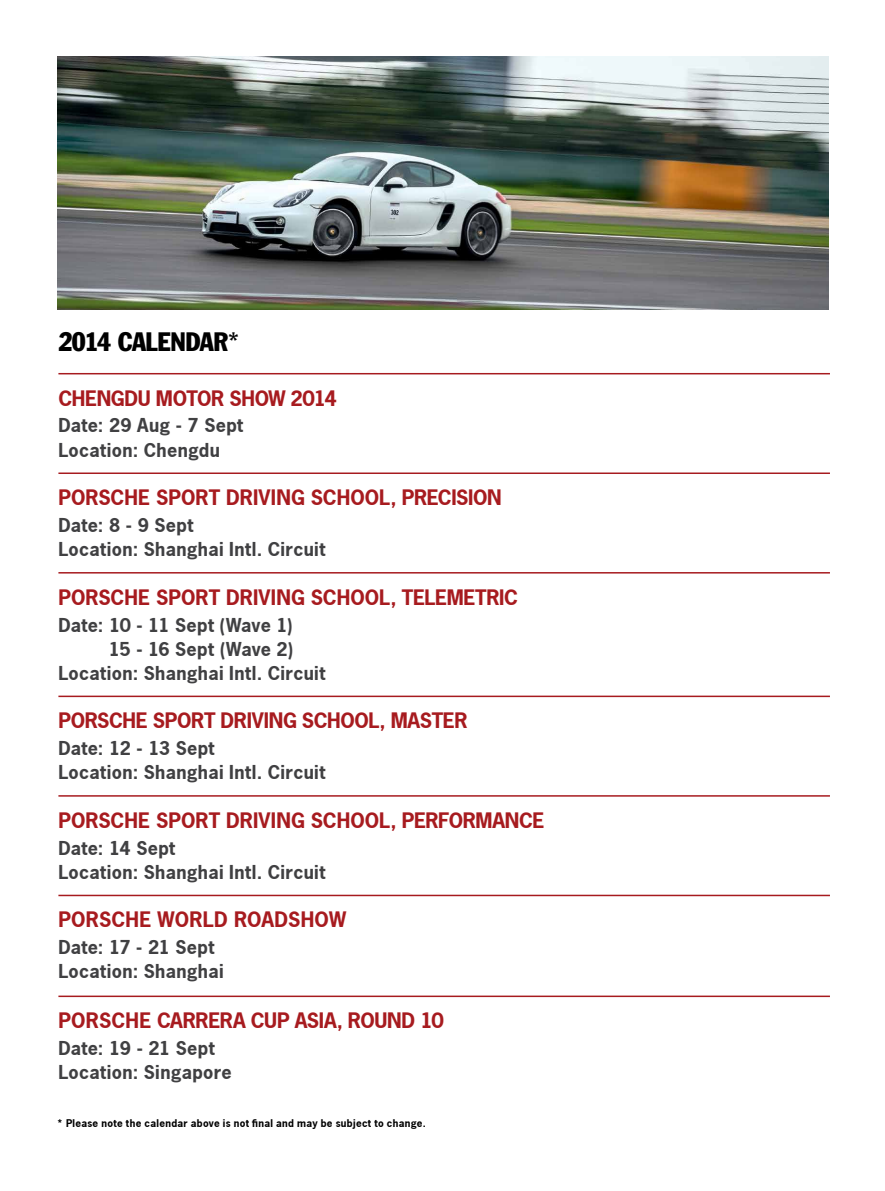
<style>
.page{position:relative;width:885px;height:1191px;background:#fff}
.page>*{position:absolute;margin:0;border:0;box-sizing:border-box;transform-origin:0 0}
.t1{font:condensed 26px "Porsche Franklin Gothic";letter-spacing:-.02em;color:#000}
.t2{font:700 20px "Porsche News Gothic";letter-spacing:-.005em;color:#a71b1f}
.t3{font:700 18px/24px "Porsche News Gothic";letter-spacing:.02em;color:#404042}
.t4{font:700 10px "Porsche News Gothic";letter-spacing:.03em;color:#000}
</style>
<div class="page">
<hr style="left:58px;top:373px;width:771px;height:1px;background:#a71b1f">
<hr style="left:58px;top:472px;width:771px;height:2px;background:#a71b1f">
<hr style="left:58px;top:572px;width:771px;height:1px;background:#a71b1f">
<hr style="left:58px;top:695px;width:771px;height:2px;background:#a71b1f">
<hr style="left:58px;top:795px;width:771px;height:1px;background:#a71b1f">
<hr style="left:58px;top:894px;width:771px;height:2px;background:#a71b1f">
<hr style="left:58px;top:995px;width:771px;height:2px;background:#a71b1f">
<img style="left:57px;top:57px;width:771px;height:253px">
<h1 class="t1" style="left:58px;top:326px;width:182px">2014 CALENDAR*</h1>
<p class="t2" style="left:58px;top:385px;width:128px">Chengdu Motor</p>
<p class="t2" style="left:229px;top:385px;width:109px">Show 2014</p>
<p class="t3" style="left:58px;top:413px;width:186px">Date: 29 Aug - 7 Sept<br>Location: Chengdu</p>
<p class="t2" style="left:58px;top:484px;width:27px">Porsc</p>
<p class="t2" style="left:124px;top:484px;width:58px">he Sport</p>
<p class="t2" style="left:226px;top:484px;width:139px">Driving School</p>
<p class="t2" style="left:390px;top:484px;width:35px">, Precisio</p>
<p class="t2" style="left:487px;top:484px;width:16px">n</p>
<p class="t3" style="left:58px;top:513px;width:268px">Date: 8 - 9 Sept<br>Location: Shanghai Intl. Circuit</p>
<p class="t2" style="left:58px;top:584px;width:27px">Porsc</p>
<p class="t2" style="left:124px;top:584px;width:58px">he Sport</p>
<p class="t2" style="left:226px;top:584px;width:139px">Driving School</p>
<p class="t2" style="left:390px;top:584px;width:35px">, Telemetric</p>
<p class="t3" style="left:58px;top:612px;width:236px">Date: 10 - 11 Sept (Wave 1)</p>
<p class="t3" style="left:109px;top:636px;width:186px">15 - 16 Sept (Wave 2)</p>
<p class="t3" style="left:58px;top:660px;width:268px">Location: Shanghai Intl. Circuit</p>
<p class="t2" style="left:58px;top:707px;width:26px">Porsc</p>
<p class="t2" style="left:122px;top:707px;width:56px">he Sport</p>
<p class="t2" style="left:220px;top:707px;width:134px">Driving School</p>
<p class="t2" style="left:379px;top:707px;width:42px">, Master</p>
<p class="t3" style="left:58px;top:736px;width:268px">Date: 12 - 13 Sept<br>Location: Shanghai Intl. Circuit</p>
<p class="t2" style="left:58px;top:807px;width:27px">Porsc</p>
<p class="t2" style="left:124px;top:807px;width:58px">he Sport</p>
<p class="t2" style="left:226px;top:807px;width:139px">Driving School</p>
<p class="t2" style="left:390px;top:807px;width:38px">, Performa</p>
<p class="t2" style="left:505px;top:807px;width:28px">nce</p>
<p class="t3" style="left:58px;top:835px;width:268px">Date: 14 Sept<br>Location: Shanghai Intl. Circuit</p>
<p class="t2" style="left:58px;top:906px;width:27px">Porsc</p>
<p class="t2" style="left:125px;top:906px;width:64px">he World</p>
<p class="t2" style="left:234px;top:906px;width:14px">roads</p>
<p class="t2" style="left:301px;top:906px;width:31px">how</p>
<p class="t3" style="left:58px;top:935px;width:167px">Date: 17 - 21 Sept<br>Location: Shanghai</p>
<p class="t2" style="left:58px;top:1007px;width:27px">Porsc</p>
<p class="t2" style="left:125px;top:1007px;width:59px">he Carrera</p>
<p class="t2" style="left:251px;top:1007px;width:194px">Cup Asia, Round 10</p>
<p class="t3" style="left:58px;top:1036px;width:175px">Date: 19 - 21 Sept<br>Location: Singapore</p>
<p class="t4" style="left:57px;top:1116px;width:370px">* Please note the calendar above is not final and may be subject to change.</p>
</div>
